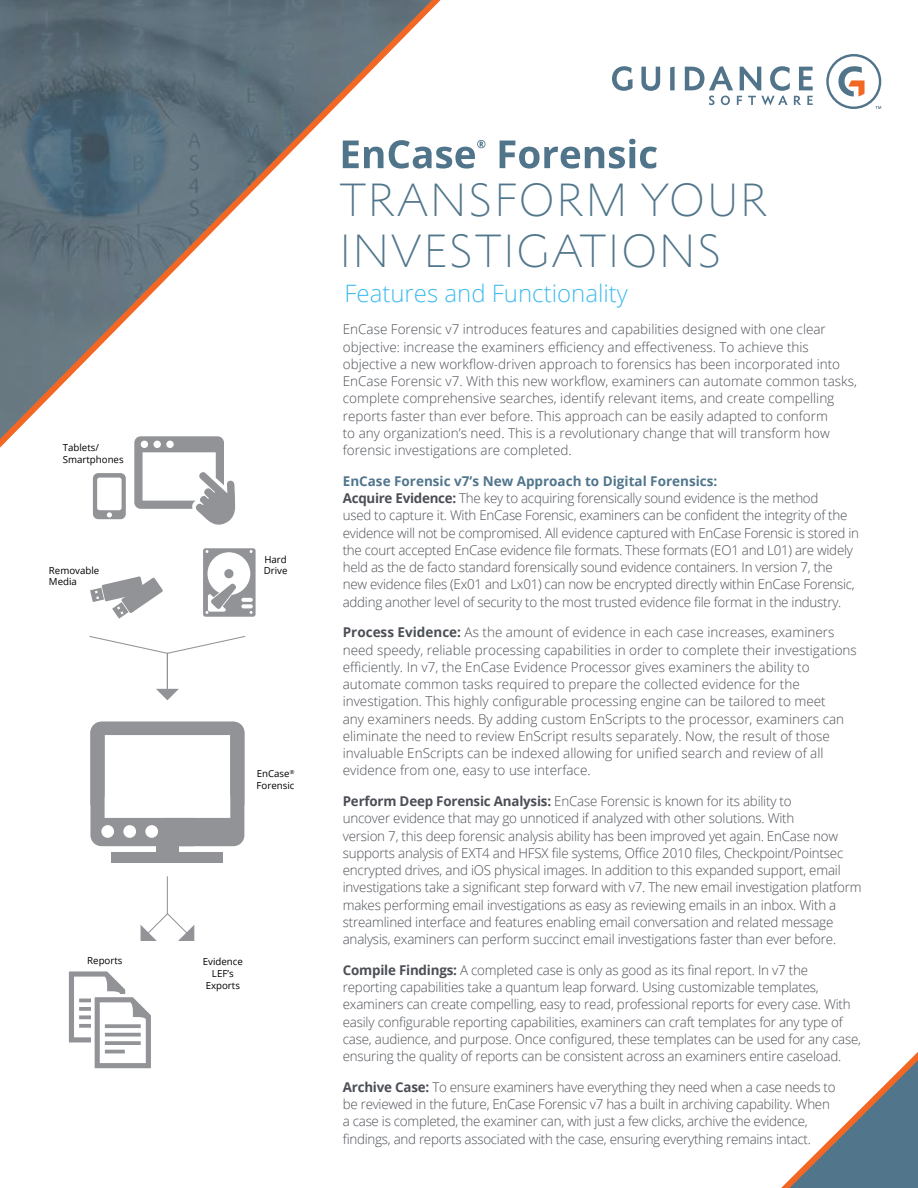
<style>
.page{position:relative;width:918px;height:1188px;background:#fff}
.page>*{position:absolute;margin:0;border:0;box-sizing:border-box;transform-origin:0 0}
.t1{font:300 42px/50.4px "Metro Nova Pro";letter-spacing:.05em;color:#51768c}
.t2{font:300 24px "Open Sans";color:#3fbced}
.t3{font:300 13.5px/17.2px "Open Sans";letter-spacing:-.015em;color:#4b4f55}
.t4{font:9.75px/11.7px "Open Sans";color:#000}
.s1{font-weight:700;color:#51768c}
.s2{font-weight:700}
</style>
<div class="page">
<svg style="left:612px;top:66px;width:21px;height:25px"></svg>
<svg style="left:641px;top:67px;width:19px;height:24px"></svg>
<svg style="left:670px;top:67px;width:5px;height:23px"></svg>
<svg style="left:685px;top:66px;width:128px;height:39px"></svg>
<svg style="left:826px;top:54px;width:55px;height:55px"></svg>
<svg style="left:0;top:0;width:441px;height:448px"></svg>
<svg style="left:781px;top:1052px;width:137px;height:136px"></svg>
<hr style="left:167px;top:876px;width:1px;height:38px;background:#919396">
<svg style="left:141px;top:912px;width:53px;height:29px"></svg>
<svg style="left:89px;top:636px;width:157px;height:64px"></svg>
<svg style="left:93px;top:473px;width:33px;height:46px"></svg>
<svg style="left:90px;top:722px;width:154px;height:124px"></svg>
<div style="left:112px;top:853px;width:111px;height:10px;background:#919396"></div>
<div style="left:156px;top:840px;width:22px;height:14px;background:#919396"></div>
<svg style="left:203px;top:548px;width:53px;height:69px"></svg>
<svg style="left:90px;top:576px;width:73px;height:43px"></svg>
<svg style="left:134px;top:436px;width:101px;height:89px"></svg>
<svg style="left:69px;top:971px;width:82px;height:97px"></svg>
<svg style="left:343px;top:140px;width:142px;height:29px"></svg>
<svg style="left:500px;top:139px;width:157px;height:30px"></svg>
<p class="t4" style="left:63px;top:442px;width:62px">Tablets/<br>Smartphones</p>
<p class="t4" style="left:49px;top:564px;width:52px">Removable<br>Media</p>
<p class="t4" style="left:87px;top:954px;width:37px">Reports</p>
<p class="t4" style="left:264px;top:553px;width:25px">Hard<br>Drive</p>
<p class="t4" style="left:257px;top:767px;width:39px">EnCase<sup>®<br></sup>Forensic</p>
<p class="t4" style="left:203px;top:956px;width:42px;text-align:center">Evidence<br>LEF’s<br>Exports</p>
<h1 class="t1" style="left:340px;top:175px;width:429px">TRANSFORM YOUR<br>INVESTIGATIONS</h1>
<h2 class="t2" style="left:344px;top:277px;width:285px">Features and Functionality</h2>
<p class="t3" style="left:343px;top:320px;width:516px">EnCase Forensic v7 introduces features and capabilities designed with one clear objective: increase the examiners efficiency and effectiveness. To achieve this objective a new workflow-driven approach to forensics has been incorporated into EnCase Forensic v7. With this new workflow, examiners can automate common tasks, complete comprehensive searches, identify relevant items, and create compelling reports faster than ever before. This approach can be easily adapted to conform<br>to any organization’s need. This is a revolutionary change that will transform how forensic investigations are completed.</p>
<p class="t3" style="left:343px;top:472px;width:518px"><span class="s1">EnCase Forensic v7’s New Approach to Digital Forensics:<br></span><span class="s2">Acquire Evidence:</span> The key to acquiring forensically sound evidence is the method<br>used to capture it. With EnCase Forensic, examiners can be confident the integrity of the evidence will not be compromised. All evidence captured with EnCase Forensic is stored in the court accepted EnCase evidence file formats. These formats (EO1 and L01) are widely held as the de facto standard forensically sound evidence containers. In version 7, the new evidence files (Ex01 and Lx01) can now be encrypted directly within EnCase Forensic, adding another level of security to the most trusted evidence file format in the industry.</p>
<p class="t3" style="left:343px;top:623px;width:516px"><span class="s2">Process Evidence:</span> As the amount of evidence in each case increases, examiners need speedy, reliable processing capabilities in order to complete their investigations efficiently. In v7, the EnCase Evidence Processor gives examiners the ability to automate common tasks required to prepare the collected evidence for the investigation. This highly configurable processing engine can be tailored to meet<br>any examiners needs. By adding custom EnScripts to the processor, examiners can eliminate the need to review EnScript results separately. Now, the result of those invaluable EnScripts can be indexed allowing for unified search and review of all evidence from one, easy to use interface.</p>
<p class="t3" style="left:343px;top:792px;width:520px"><span class="s2">Perform Deep Forensic Analysis:</span> EnCase Forensic is known for its ability to<br>uncover evidence that may go unnoticed if analyzed with other solutions. With<br>version 7, this deep forensic analysis ability has been improved yet again. EnCase now supports analysis of EXT4 and HFSX file systems, Office 2010 files, Checkpoint/Pointsec encrypted drives, and iOS physical images. In addition to this expanded support, email investigations take a significant step forward with v7. The new email investigation platform makes performing email investigations as easy as reviewing emails in an inbox. With a streamlined interface and features enabling email conversation and related message analysis, examiners can perform succinct email investigations faster than ever before.</p>
<p class="t3" style="left:343px;top:961px;width:520px"><span class="s2">Compile Findings:</span> A completed case is only as good as its final report. In v7 the reporting capabilities take a quantum leap forward. Using customizable templates, examiners can create compelling, easy to read, professional reports for every case. With easily configurable reporting capabilities, examiners can craft templates for any type of case, audience, and purpose. Once configured, these templates can be used for any case, ensuring the quality of reports can be consistent across an examiners entire caseload.</p>
<p class="t3" style="left:343px;top:1078px;width:494px"><span class="s2">Archive Case:</span> To ensure examiners have everything they need when a case needs to be reviewed in the future, EnCase Forensic v7 has a built in archiving capability. When a case is completed, the examiner can, with just a few clicks, archive the evidence, findings, and reports associated with the case, ensuring everything remains intact.</p>
</div>
